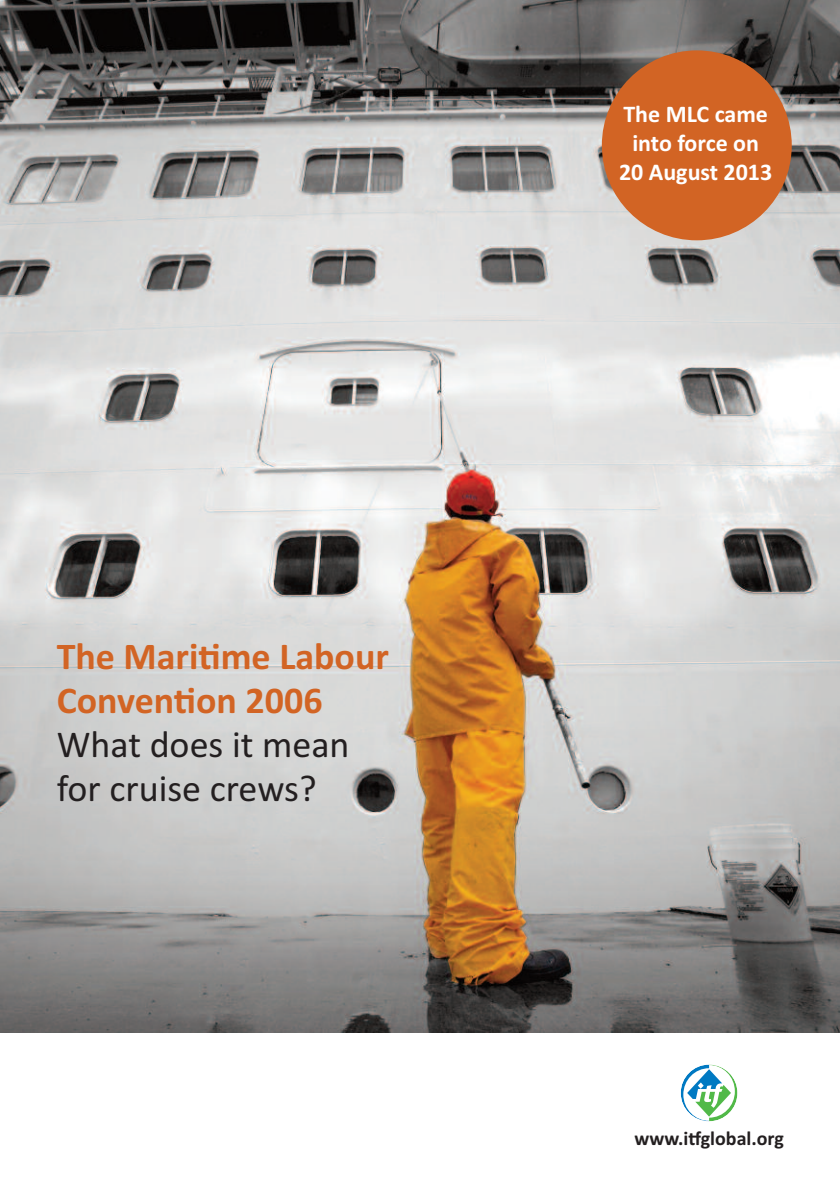
<style>
.page{position:relative;width:840px;height:1191px;background:#fff}
.page>*{position:absolute;margin:0;border:0;box-sizing:border-box;transform-origin:0 0}
.t1{font:700 38px/44px "Calibri";color:#d26424}
.t2{font:38px/44px "Calibri";color:#231f20}
.t3{font:700 24px/28.8px "Calibri";color:#fff;text-align:center}
.t4{font:700 20px "Calibri";color:#231f20}
</style>
<div class="page">
<img style="left:0;top:0;width:839px;height:1032px">
<svg style="left:681px;top:1064px;width:56px;height:57px"></svg>
<div style="left:602px;top:50px;width:190px;height:190px;background:#d26424;border-radius:50%"></div>
<h1 class="t1" style="left:57px;top:633px;width:334px">The Maritime Labour<br>Convention 2006</h1>
<h1 class="t2" style="left:57px;top:721px;width:294px">What does it mean for cruise crews?</h1>
<p class="t3" style="left:619px;top:99px;width:155px">The MLC came into force on<br>20 August 2013</p>
<p class="t4" style="left:634px;top:1126px;width:151px">www.itfglobal.org</p>
</div>
